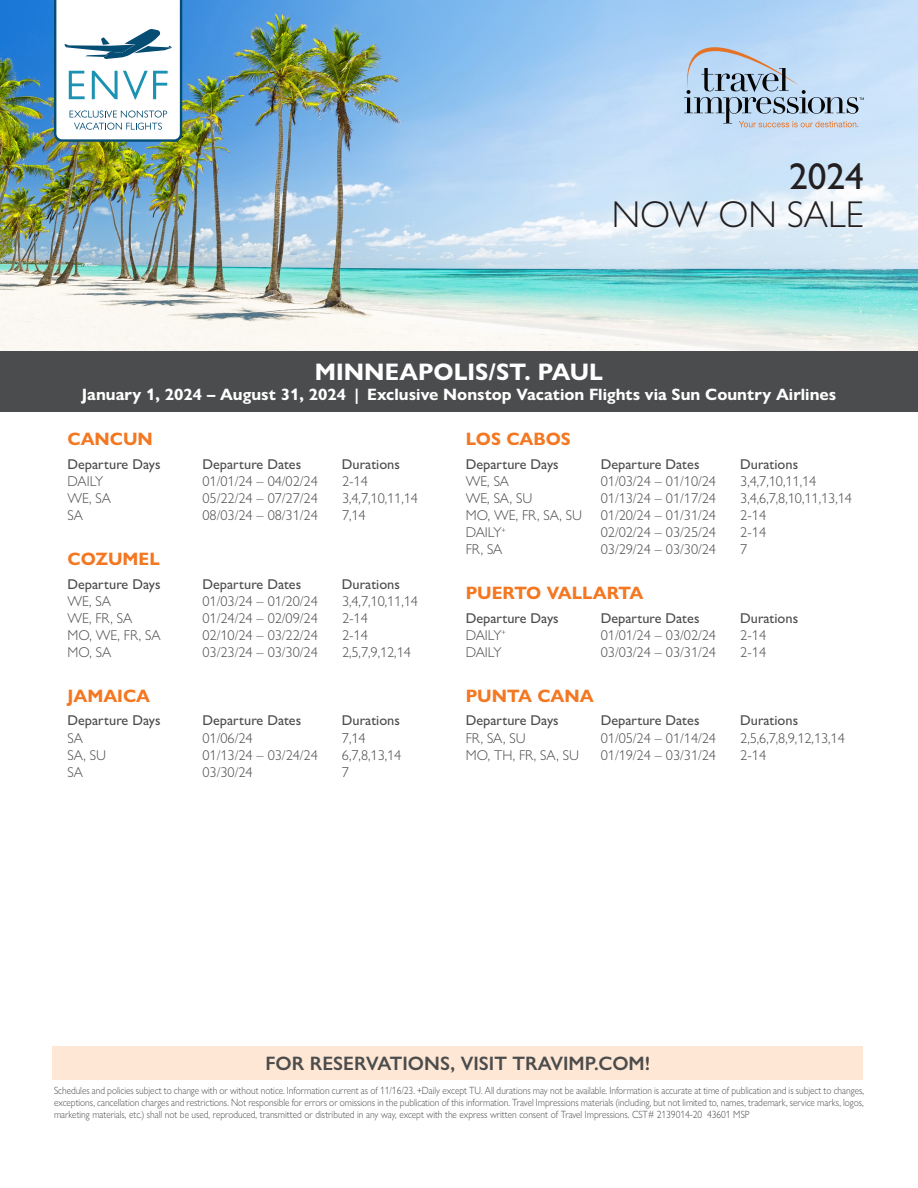
<style>
.page{position:relative;width:918px;height:1188px;background:#fff}
.page>*{position:absolute;margin:0;border:0;box-sizing:border-box;transform-origin:0 0}
.t1{font:300 37.5px "Gill Sans Nova";color:#231f20}
.t2{font:500 37.5px "Gill Sans Nova";color:#231f20}
.t3{font:700 24px "Gill Sans Nova";color:#fff}
.t4{font:600 19.5px "Gill Sans Nova";color:#4b4c4d}
.t5{font:700 18px "Gill Sans Nova";color:#f47721}
.t6{font:700 16.5px "Gill Sans Nova";color:#fff}
.t7{font:300 14.25px "Gill Sans Nova";color:#4b4c4d}
.t8{font:500 14.25px "Gill Sans Nova";color:#4b4c4d}
.t9{font:300 10.5px/12px "Gill Sans Nova";color:#4b4c4d;text-align:justify;scale:.9 1}
</style>
<div class="page">
<div style="left:0;top:351px;width:918px;height:61px;background:#4b4c4d"></div>
<div style="left:53px;top:1046px;width:810px;height:34px;background:#fee7d4"></div>
<img style="left:0;top:0;width:918px;height:351px">
<svg style="left:54px;top:0;width:128px;height:142px"></svg>
<svg style="left:684px;top:47px;width:180px;height:80px;background:#afc2d6"></svg>
<h1 class="t2" style="left:789px;top:154px;width:76px">2024</h1>
<h1 class="t1" style="left:612px;top:191px;width:254px">NOW ON SALE</h1>
<p class="t3" style="left:315px;top:357px;width:290px">MINNEAPOLIS/ST. PAUL</p>
<p class="t6" style="left:82px;top:384px;width:756px">January 1, 2024 – August 31, 2024 | Exclusive Nonstop Vacation Flights via Sun Country Airlines</p>
<p class="t5" style="left:68px;top:428px;width:87px">CANCUN</p>
<p class="t8" style="left:68px;top:455px;width:95px">Departure Days</p>
<p class="t8" style="left:203px;top:455px;width:100px">Departure Dates</p>
<p class="t8" style="left:342px;top:455px;width:59px">Durations</p>
<p class="t7" style="left:68px;top:473px;width:37px">DAILY</p>
<p class="t7" style="left:202px;top:473px;width:117px">01/01/24 – 04/02/24</p>
<p class="t7" style="left:342px;top:473px;width:27px">2-14</p>
<p class="t7" style="left:68px;top:490px;width:45px">WE, SA</p>
<p class="t7" style="left:202px;top:490px;width:117px">05/22/24 – 07/27/24</p>
<p class="t7" style="left:342px;top:490px;width:78px">3,4,7,10,11,14</p>
<p class="t7" style="left:68px;top:507px;width:17px">SA</p>
<p class="t7" style="left:202px;top:507px;width:117px">08/03/24 – 08/31/24</p>
<p class="t7" style="left:342px;top:507px;width:25px">7,14</p>
<p class="t5" style="left:68px;top:548px;width:94px">COZUMEL</p>
<p class="t8" style="left:68px;top:575px;width:95px">Departure Days</p>
<p class="t8" style="left:203px;top:575px;width:100px">Departure Dates</p>
<p class="t8" style="left:342px;top:575px;width:59px">Durations</p>
<p class="t7" style="left:68px;top:592px;width:45px">WE, SA</p>
<p class="t7" style="left:202px;top:592px;width:117px">01/03/24 – 01/20/24</p>
<p class="t7" style="left:342px;top:592px;width:78px">3,4,7,10,11,14</p>
<p class="t7" style="left:68px;top:609px;width:66px">WE, FR, SA</p>
<p class="t7" style="left:202px;top:609px;width:117px">01/24/24 – 02/09/24</p>
<p class="t7" style="left:342px;top:609px;width:27px">2-14</p>
<p class="t7" style="left:68px;top:626px;width:95px">MO, WE, FR, SA</p>
<p class="t7" style="left:202px;top:626px;width:117px">02/10/24 – 03/22/24</p>
<p class="t7" style="left:342px;top:626px;width:27px">2-14</p>
<p class="t7" style="left:68px;top:644px;width:45px">MO, SA</p>
<p class="t7" style="left:202px;top:644px;width:117px">03/23/24 – 03/30/24</p>
<p class="t7" style="left:342px;top:644px;width:70px">2,5,7,9,12,14</p>
<p class="t5" style="left:68px;top:684px;width:84px">JAMAICA</p>
<p class="t8" style="left:68px;top:712px;width:95px">Departure Days</p>
<p class="t8" style="left:203px;top:712px;width:100px">Departure Dates</p>
<p class="t8" style="left:342px;top:712px;width:59px">Durations</p>
<p class="t7" style="left:68px;top:729px;width:17px">SA</p>
<p class="t7" style="left:203px;top:729px;width:52px">01/06/24</p>
<p class="t7" style="left:342px;top:729px;width:25px">7,14</p>
<p class="t7" style="left:68px;top:746px;width:40px">SA, SU</p>
<p class="t7" style="left:203px;top:746px;width:117px">01/13/24 – 03/24/24</p>
<p class="t7" style="left:342px;top:746px;width:61px">6,7,8,13,14</p>
<p class="t7" style="left:68px;top:763px;width:17px">SA</p>
<p class="t7" style="left:203px;top:763px;width:52px">03/30/24</p>
<p class="t7" style="left:342px;top:763px;width:9px">7</p>
<p class="t5" style="left:466px;top:428px;width:107px">LOS CABOS</p>
<p class="t8" style="left:466px;top:455px;width:95px">Departure Days</p>
<p class="t8" style="left:601px;top:455px;width:100px">Departure Dates</p>
<p class="t8" style="left:740px;top:455px;width:59px">Durations</p>
<p class="t7" style="left:466px;top:473px;width:45px">WE, SA</p>
<p class="t7" style="left:601px;top:473px;width:117px">01/03/24 – 01/10/24</p>
<p class="t7" style="left:740px;top:473px;width:78px">3,4,7,10,11,14</p>
<p class="t7" style="left:466px;top:490px;width:68px">WE, SA, SU</p>
<p class="t7" style="left:601px;top:490px;width:117px">01/13/24 – 01/17/24</p>
<p class="t7" style="left:740px;top:490px;width:113px">3,4,6,7,8,10,11,13,14</p>
<p class="t7" style="left:466px;top:507px;width:118px">MO, WE, FR, SA, SU</p>
<p class="t7" style="left:601px;top:507px;width:117px">01/20/24 – 01/31/24</p>
<p class="t7" style="left:740px;top:507px;width:27px">2-14</p>
<p class="t7" style="left:466px;top:524px;width:42px">DAILY<sup>+</sup></p>
<p class="t7" style="left:601px;top:524px;width:117px">02/02/24 – 03/25/24</p>
<p class="t7" style="left:740px;top:524px;width:27px">2-14</p>
<p class="t7" style="left:466px;top:541px;width:38px">FR, SA</p>
<p class="t7" style="left:601px;top:541px;width:117px">03/29/24 – 03/30/24</p>
<p class="t7" style="left:740px;top:541px;width:9px">7</p>
<p class="t5" style="left:466px;top:582px;width:179px">PUERTO VALLARTA</p>
<p class="t8" style="left:466px;top:609px;width:95px">Departure Days</p>
<p class="t8" style="left:601px;top:609px;width:100px">Departure Dates</p>
<p class="t8" style="left:740px;top:609px;width:59px">Durations</p>
<p class="t7" style="left:466px;top:626px;width:42px">DAILY<sup>+</sup></p>
<p class="t7" style="left:601px;top:626px;width:117px">01/01/24 – 03/02/24</p>
<p class="t7" style="left:740px;top:626px;width:27px">2-14</p>
<p class="t7" style="left:466px;top:644px;width:37px">DAILY</p>
<p class="t7" style="left:601px;top:644px;width:117px">03/03/24 – 03/31/24</p>
<p class="t7" style="left:740px;top:644px;width:27px">2-14</p>
<p class="t5" style="left:466px;top:684px;width:130px">PUNTA CANA</p>
<p class="t8" style="left:466px;top:712px;width:95px">Departure Days</p>
<p class="t8" style="left:601px;top:712px;width:100px">Departure Dates</p>
<p class="t8" style="left:740px;top:712px;width:59px">Durations</p>
<p class="t7" style="left:466px;top:729px;width:61px">FR, SA, SU</p>
<p class="t7" style="left:601px;top:729px;width:117px">01/05/24 – 01/14/24</p>
<p class="t7" style="left:740px;top:729px;width:106px">2,5,6,7,8,9,12,13,14</p>
<p class="t7" style="left:466px;top:746px;width:115px">MO, TH, FR, SA, SU</p>
<p class="t7" style="left:601px;top:746px;width:117px">01/19/24 – 03/31/24</p>
<p class="t7" style="left:740px;top:746px;width:27px">2-14</p>
<h3 class="t4" style="left:266px;top:1052px;width:386px">FOR RESERVATIONS, VISIT TRAVIMP.COM!</h3>
<p class="t9" style="left:54px;top:1085px;width:902px">Schedules and policies subject to change with or without notice. Information current as of 11/16/23. +Daily except TU. All durations may not be available. Information is accurate at time of publication and is subject to changes, exceptions, cancellation charges and restrictions. Not responsible for errors or omissions in the publication of this information. Travel Impressions materials (including, but not limited to, names, trademark, service marks, logos, marketing materials, etc.) shall not be used, reproduced, transmitted or distributed in any way, except with the express written consent of Travel Impressions. CST# 2139014-20 43601 MSP</p>
</div>
